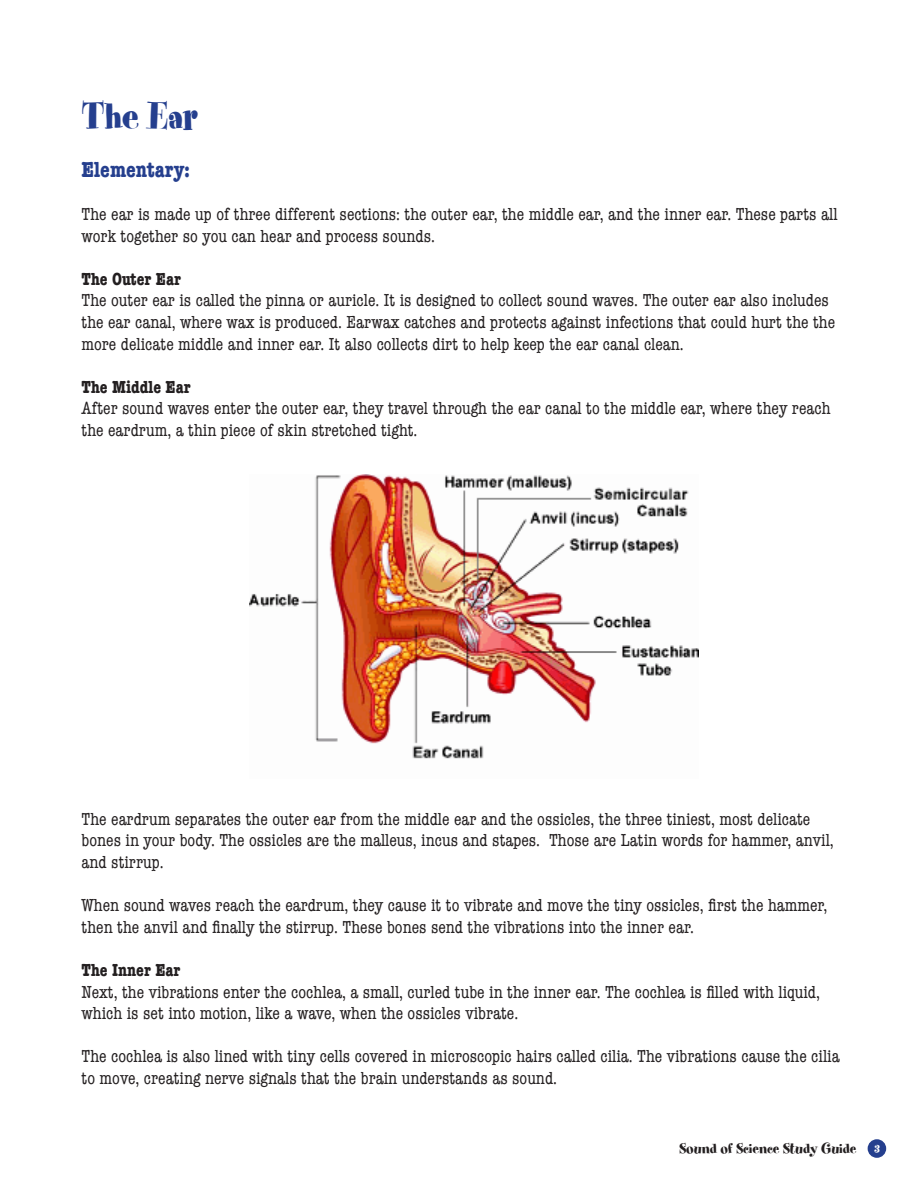
<style>
.page{position:relative;width:918px;height:1188px;background:#fff}
.page>*{position:absolute;margin:0;border:0;box-sizing:border-box;transform-origin:0 0}
.Paragraph_Style_1{font:43.5px "Spumoni";color:#253f8e}
.t1{font:700 condensed 22.5px "American Typewriter";color:#253f8e}
.t2{font:condensed 18px/21.6px "American Typewriter";color:#231f20}
.t3{font:700 condensed 18px "American Typewriter";color:#231f20}
.t4{font:16.5px "Spumoni";color:#231f20}
.s1{font-size:13.5px;color:#fff}
</style>
<div class="page">
<div style="left:868px;top:1139px;width:18px;height:19px;background:#253f8e;border-radius:50%"></div>
<img style="left:249px;top:474px;width:450px;height:285px">
<p class="Paragraph_Style_1" style="left:82px;top:94px;width:117px">The Ear</p>
<h4 class="t1" style="left:82px;top:151px;width:110px">Elementary:</h4>
<p class="t2" style="left:82px;top:203px;width:758px">The ear is made up of three different sections: the outer ear, the middle ear, and the inner ear. These parts all work together so you can hear and process sounds.</p>
<p class="t3" style="left:82px;top:264px;width:101px">The Outer Ear</p>
<p class="t2" style="left:82px;top:289px;width:755px">The outer ear is called the pinna or auricle. It is designed to collect sound waves. The outer ear also includes the ear canal, where wax is produced. Earwax catches and protects against infections that could hurt the the more delicate middle and inner ear. It also collects dirt to help keep the ear canal clean.</p>
<p class="t3" style="left:82px;top:372px;width:111px">The Middle Ear</p>
<p class="t2" style="left:82px;top:397px;width:750px">After sound waves enter the outer ear, they travel through the ear canal to the middle ear, where they reach the eardrum, a thin piece of skin stretched tight.</p>
<p class="t2" style="left:82px;top:808px;width:754px">The eardrum separates the outer ear from the middle ear and the ossicles, the three tiniest, most delicate bones in your body. The ossicles are the malleus, incus and stapes. Those are Latin words for hammer, anvil, and stirrup.</p>
<p class="t2" style="left:82px;top:894px;width:747px">When sound waves reach the eardrum, they cause it to vibrate and move the tiny ossicles, first the hammer, then the anvil and finally the stirrup. These bones send the vibrations into the inner ear.</p>
<p class="t3" style="left:82px;top:956px;width:100px">The Inner Ear</p>
<p class="t2" style="left:82px;top:980px;width:740px">Next, the vibrations enter the cochlea, a small, curled tube in the inner ear. The cochlea is filled with liquid, which is set into motion, like a wave, when the ossicles vibrate.</p>
<p class="t2" style="left:82px;top:1045px;width:760px">The cochlea is also lined with tiny cells covered in microscopic hairs called cilia. The vibrations cause the cilia to move, creating nerve signals that the brain understands as sound.</p>
<p class="t4" style="left:679px;top:1140px;width:202px">Sound of Science Study Guide <span class="s1">3</span></p>
</div>
